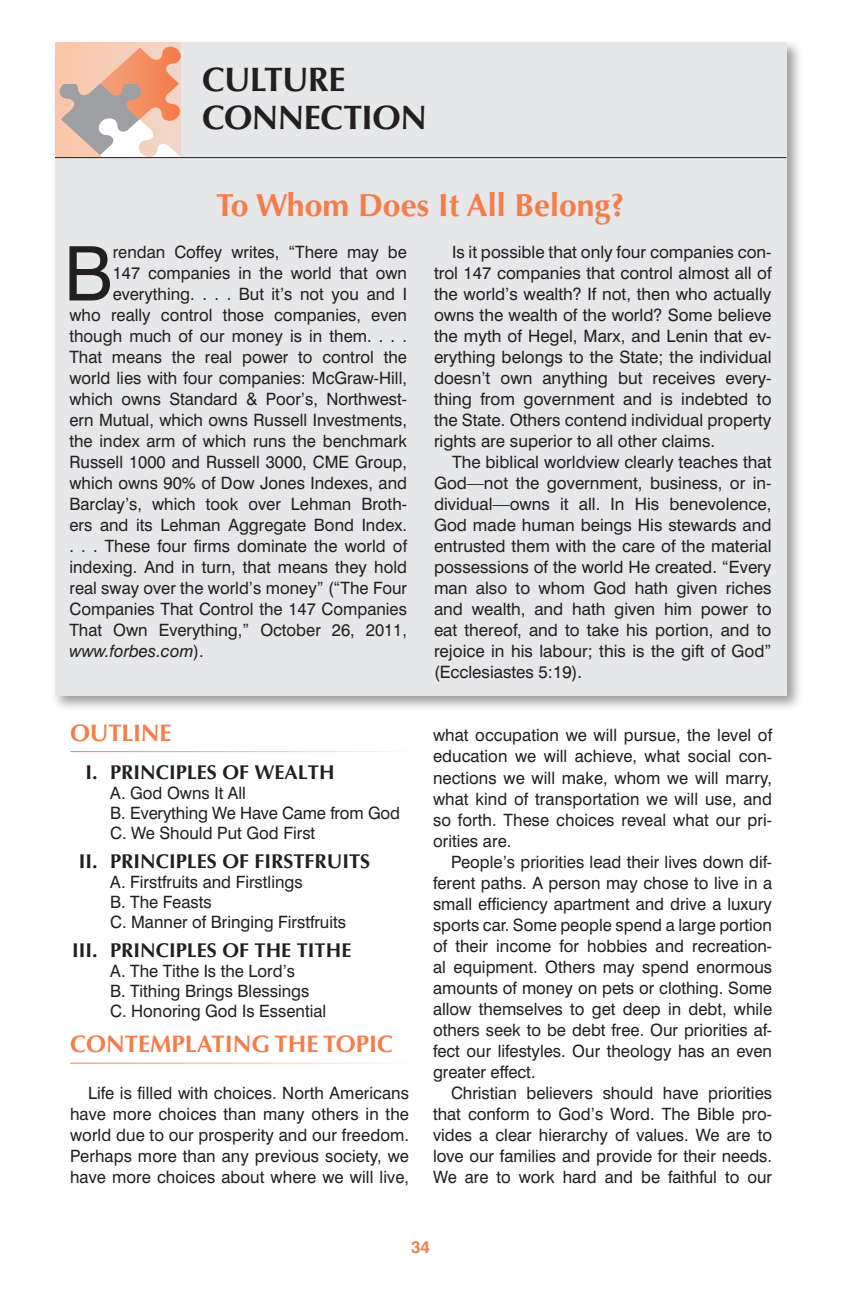
<style>
.page{position:relative;width:859px;height:1291px;background:#fff}
.page>*{position:absolute;margin:0;border:0;box-sizing:border-box;transform-origin:0 0}
.t1{font:75.4px "Swiss 721 BT";color:#231f20}
.t2{font:700 34px/38px "Optima";letter-spacing:-.02em;color:#231f20}
.t3{font:700 32px "Optima";color:#f47d4a}
.t4{font:700 24px "Optima";color:#f47d4a}
.t5{font:700 20px "Optima";color:#231f20}
.t6{font:17px/21px "Swiss 721 BT";color:#231f20}
.t7{font:italic 17px "Swiss 721 BT";color:#231f20}
.t8{font:700 17px "Swiss 721 BT";color:#f47d4a}
.s1{font-style:normal}
</style>
<div class="page">
<div style="left:51px;top:38px;width:752px;height:674px;background:#231f20;opacity:.45"></div>
<div style="left:55px;top:42px;width:731px;height:654px;background:#e6e7e9"></div>
<div style="left:55px;top:42px;width:126px;height:115px;background:#fbc7aa"></div>
<svg style="left:100px;top:47px;width:81px;height:38px"></svg>
<svg style="left:59px;top:85px;width:122px;height:72px;background:#d7bbaf"></svg>
<hr style="left:55px;top:157px;width:731px;height:1px;background:#231f20">
<h2 class="t2" style="left:202px;top:61px;width:226px">CULTURE<br>CONNECTION</h2>
<h3 class="t3" style="left:216px;top:187px;width:410px">To Whom Does It All Belong?</h3>
<h1 class="t1" style="left:64px;top:228px;width:50px">B</h1>
<p class="t6" style="left:113px;top:242px;width:296px">rendan Coffey writes, “There may be</p>
<p class="t6" style="left:113px;top:263px;width:296px">147 companies in the world that own</p>
<p class="t6" style="left:113px;top:284px;width:296px">everything. . . . But it’s not you and I</p>
<p class="t6" style="left:69px;top:305px;width:339px">who really control those companies, even</p>
<p class="t6" style="left:69px;top:326px;width:336px">though much of our money is in them. . . .</p>
<p class="t6" style="left:69px;top:347px;width:339px">That means the real power to control the</p>
<p class="t6" style="left:69px;top:368px;width:339px">world lies with four companies: McGraw-Hill,</p>
<p class="t6" style="left:69px;top:389px;width:339px">which owns Standard &amp; Poor’s, Northwest-</p>
<p class="t6" style="left:69px;top:410px;width:339px">ern Mutual, which owns Russell Investments,</p>
<p class="t6" style="left:69px;top:431px;width:339px">the index arm of which runs the benchmark</p>
<p class="t6" style="left:69px;top:452px;width:339px">Russell 1000 and Russell 3000, CME Group,</p>
<p class="t6" style="left:69px;top:473px;width:339px">which owns 90% of Dow Jones Indexes, and</p>
<p class="t6" style="left:69px;top:494px;width:339px">Barclay’s, which took over Lehman Broth-</p>
<p class="t6" style="left:69px;top:515px;width:336px">ers and its Lehman Aggregate Bond Index.</p>
<p class="t6" style="left:69px;top:536px;width:339px">. . . These four firms dominate the world of</p>
<p class="t6" style="left:69px;top:557px;width:339px">indexing. And in turn, that means they hold</p>
<p class="t6" style="left:69px;top:578px;width:339px">real sway over the world’s money” (“The Four</p>
<p class="t6" style="left:69px;top:599px;width:339px">Companies That Control the 147 Companies</p>
<p class="t6" style="left:69px;top:620px;width:339px">That Own Everything,” October 26, 2011,</p>
<p class="t7" style="left:69px;top:641px;width:133px">www.forbes.com<span class="s1">).</span></p>
<h3 class="t4" style="left:70px;top:719px;width:103px">OUTLINE</h3>
<p class="t5" style="left:85px;top:760px;width:251px">I. PRINCIPLES OF WEALTH</p>
<p class="t6" style="left:110px;top:782px;width:291px;line-height:20px">A. God Owns It All<br>B. Everything We Have Came from God<br>C. We Should Put God First</p>
<p class="t5" style="left:79px;top:849px;width:293px">II. PRINCIPLES OF FIRSTFRUITS</p>
<p class="t6" style="left:110px;top:871px;width:237px;line-height:20px">A. Firstfruits and Firstlings<br>B. The Feasts<br>C. Manner of Bringing Firstfruits</p>
<p class="t5" style="left:72px;top:938px;width:281px">III. PRINCIPLES OF THE TITHE</p>
<p class="t6" style="left:110px;top:960px;width:218px;line-height:20px">A. The Tithe Is the Lord’s<br>B. Tithing Brings Blessings<br>C. Honoring God Is Essential</p>
<h3 class="t4" style="left:70px;top:1030px;width:324px">CONTEMPLATING THE TOPIC</h3>
<p class="t6" style="left:70px;top:1082px;width:341px;text-indent:18px">Life is filled with choices. North Americans have more choices than many others in the world due to our prosperity and our freedom.<br>Perhaps more than any previous society, we have more choices about where we will live,</p>
<p class="t6" style="left:434px;top:242px;width:339px;text-align:justify;text-indent:18px">Is it possible that only four companies con&shy;trol 147 companies that control almost all of the world’s wealth? If not, then who actually owns the wealth of the world? Some believe the myth of Hegel, Marx, and Lenin that ev&shy;erything belongs to the State; the individual doesn’t own anything but receives every&shy;thing from government and is indebted to the State. Others contend individual property rights are superior to all other claims.</p>
<p class="t6" style="left:434px;top:452px;width:339px;text-align:justify;text-indent:18px">The biblical worldview clearly teaches that God—not the government, business, or in&shy;dividual—owns it all. In His benevolence, God made human beings His stewards and entrusted them with the care of the material possessions of the world He created. “Every man also to whom God hath given riches and wealth, and hath given him power to eat thereof, and to take his portion, and to rejoice in his labour; this is the gift of God” (Ecclesiastes 5:19).</p>
<p class="t6" style="left:433px;top:725px;width:341px;text-align:justify">what occupation we will pursue, the level of education we will achieve, what social con&shy;nections we will make, whom we will marry, what kind of transportation we will use, and so forth. These choices reveal what our pri&shy;orities are.</p>
<p class="t6" style="left:433px;top:851px;width:341px;text-align:justify;text-indent:18px">People’s priorities lead their lives down dif&shy;ferent paths. A person may chose to live in a small efficiency apartment and drive a luxury sports car. Some people spend a large portion of their income for hobbies and recreation&shy;al equipment. Others may spend enormous amounts of money on pets or clothing. Some allow themselves to get deep in debt, while others seek to be debt free. Our priorities af&shy;fect our lifestyles. Our theology has an even greater effect.</p>
<p class="t6" style="left:433px;top:1082px;width:341px;text-indent:18px">Christian believers should have priorities that conform to God’s Word. The Bible pro&shy;vides a clear hierarchy of values. We are to love our families and provide for their needs.<br>We are to work hard and be faithful to our</p>
<p class="t8" style="left:411px;top:1237px;width:20px">34</p>
</div>
